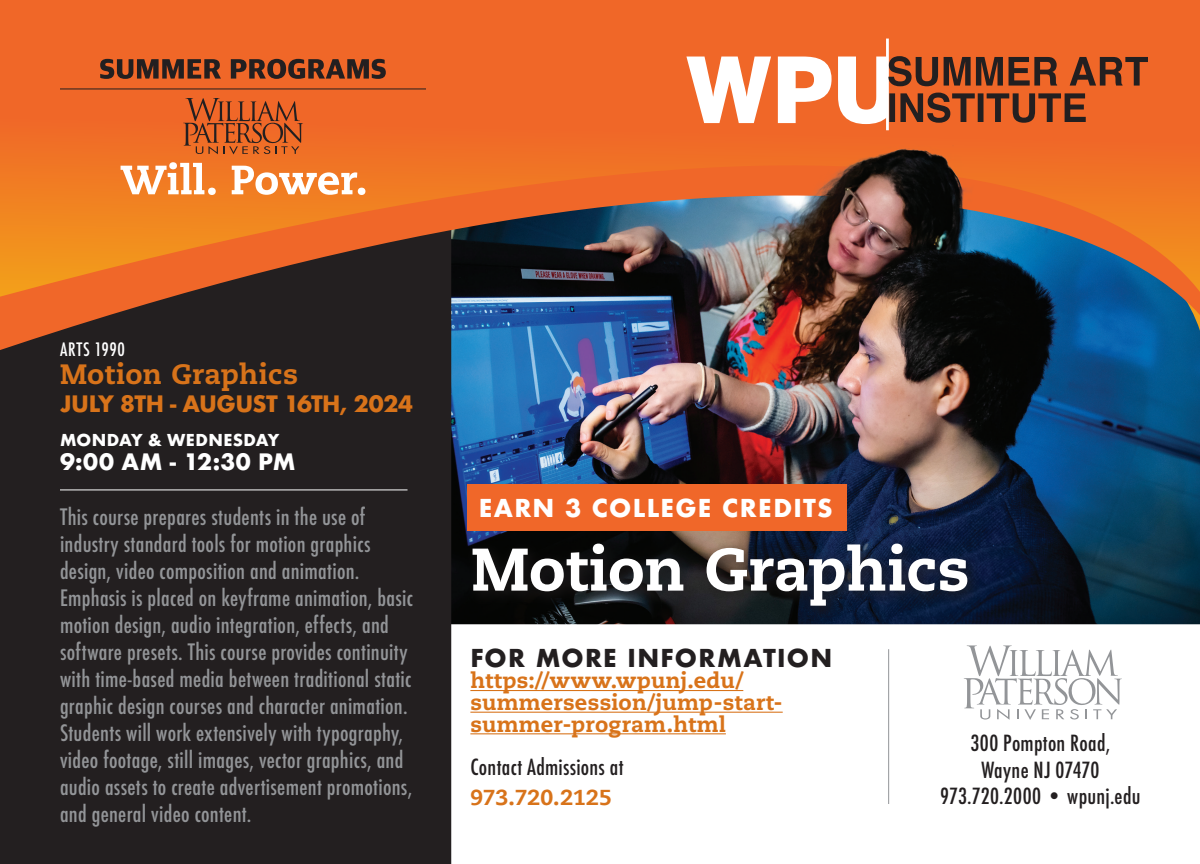
<style>
.page{position:relative;width:1200px;height:864px;background:#fff}
.page>*{position:absolute;margin:0;border:0;box-sizing:border-box;transform-origin:0 0}
.futura_text{font:800 60px "Caecilia LT Std";letter-spacing:-.005em;color:#fff}
.futura_text-2{font:800 28px "Caecilia LT Std";letter-spacing:.01em;color:#d8731a}
.furtura_heads{font:700 24px "Futura";letter-spacing:.055em;color:#fff}
.furtura_heads-2{font:700 24px "Futura";letter-spacing:.055em;color:#231f20}
.futura_text-3{font:500 condensed 22px/27px "Futura";letter-spacing:.015em;color:#939598}
.list_heads{font:700 22px "Futura";letter-spacing:-.025em;color:#d8731a}
.list_heads-2{font:700 22px "Futura";letter-spacing:.02em;color:#fff}
.subheads{font:500 condensed 21.6px/29.8px "Futura";letter-spacing:.015em;color:#231f20}
.subheads-2{font:800 21.6px/21.6px "Caecilia LT Std";letter-spacing:.01em;color:#d8731a}
.futura_text-4{font:500 condensed 18px "Futura";letter-spacing:.04em;color:#fff}
.list_heads-3{font:700 16px "Futura";letter-spacing:.02em;color:#fff}
.s1{font-family:"Caecilia LT Std";font-weight:800;font-stretch:normal;color:#d8731a}
</style>
<div class="page">
<img style="left:451px;top:377px;width:749px;height:247px">
<div style="left:0;top:377px;width:451px;height:487px;background:#231f20"></div>
<svg style="left:0;top:0;width:1200px;height:377px;background:#af5e37"></svg>
<hr style="left:60px;top:490px;width:348px;height:1px;background:#fff">
<svg style="left:964px;top:645px;width:158px;height:75px"></svg>
<hr style="left:470px;top:690px;width:273px;height:1px;background:#d8731a">
<hr style="left:470px;top:712px;width:313px;height:1px;background:#d8731a">
<hr style="left:470px;top:733px;width:256px;height:1px;background:#d8731a">
<hr style="left:888px;top:649px;width:1px;height:155px;background:#939598">
<div style="left:465px;top:536px;width:518px;height:87px;background:#231f20;opacity:.85"></div>
<div style="left:467px;top:484px;width:380px;height:47px;background:#f06729"></div>
<img style="left:766px;top:145px;width:312px;height:209px">
<hr style="left:886px;top:39px;width:3px;height:91px;background:#fff">
<svg style="left:686px;top:56px;width:462px;height:68px"></svg>
<p class="futura_text-4" style="left:60px;top:338px;width:67px">ARTS 1990</p>
<p class="futura_text-2" style="left:60px;top:357px;width:240px">Motion Graphics</p>
<p class="list_heads" style="left:60px;top:388px;width:355px">JULY 8TH - AUGUST 16TH, 2024</p>
<p class="list_heads-3" style="left:60px;top:429px;width:221px">MONDAY &amp; WEDNESDAY</p>
<p class="list_heads-2" style="left:60px;top:446px;width:237px">9:00 AM - 12:30 PM</p>
<p class="futura_text-3" style="left:60px;top:503px;width:355px">This course prepares students in the use of industry standard tools for motion graphics design, video composition and animation.<br>Emphasis is placed on keyframe animation, basic motion design, audio integration, effects, and software presets. This course provides continuity with time-based media between traditional static graphic design courses and character animation.<br>Students will work extensively with typography, video footage, still images, vector graphics, and audio assets to create advertisement promotions, and general video content.</p>
<p class="furtura_heads" style="left:479px;top:490px;width:356px">EARN 3 COLLEGE CREDITS</p>
<p class="futura_text" style="left:471px;top:532px;width:500px">Motion Graphics</p>
<p class="furtura_heads-2" style="left:470px;top:640px;width:363px">FOR MORE INFORMATION</p>
<p class="subheads-2" style="left:470px;top:670px;width:314px">https://www.wpunj.edu/ summersession/jump-start&shy;summer-program.html</p>
<p class="subheads" style="left:470px;top:752px;width:155px">Contact Admissions at<br><span class="s1">973.720.2125</span></p>
<p class="subheads" style="left:971px;top:730px;width:141px;line-height:26.4px;text-align:center">300 Pompton Road,<br>Wayne NJ 07470</p>
<p class="subheads" style="left:940px;top:781px;width:202px">973.720.2000 • wpunj.edu</p>
</div>
